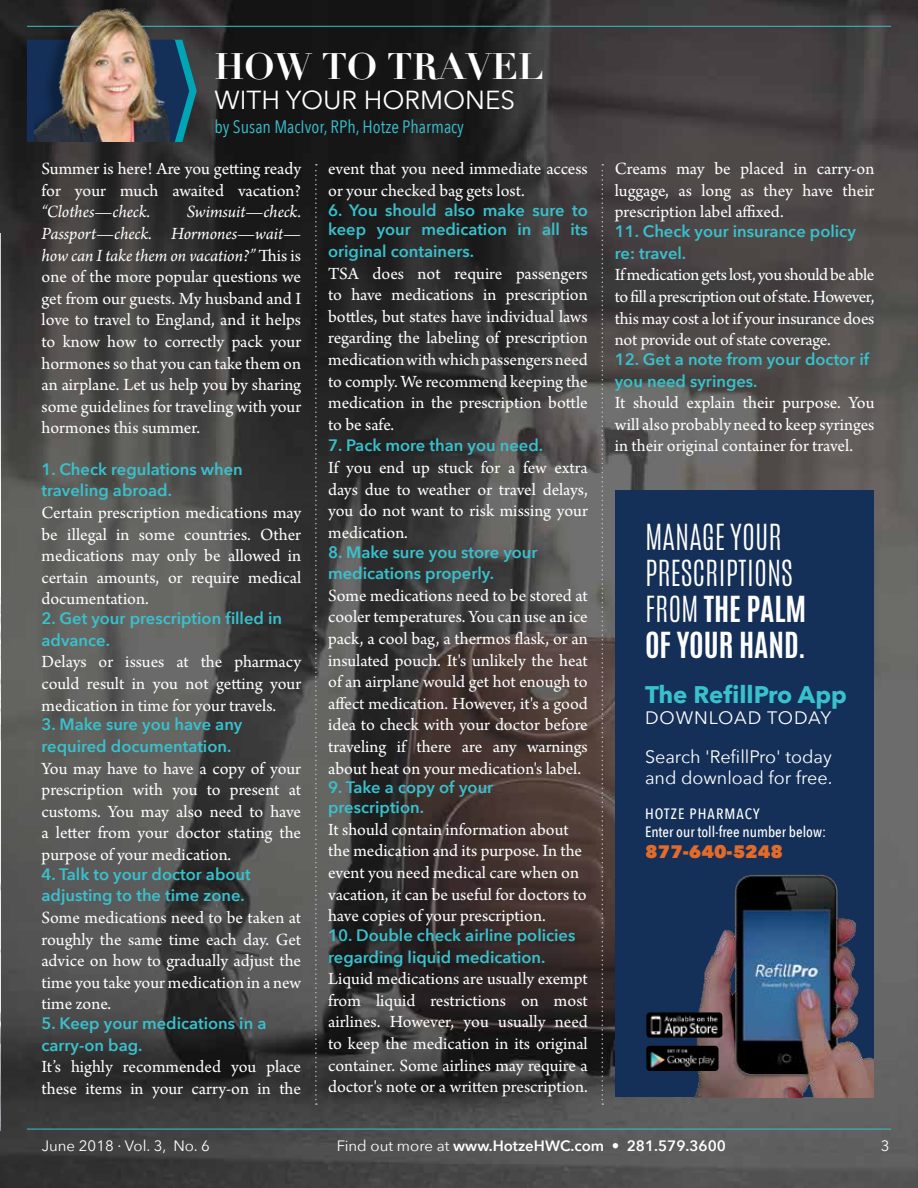
<style>
.page{position:relative;width:918px;height:1188px;background:#fff}
.page>*{position:absolute;margin:0;border:0;box-sizing:border-box;transform-origin:0 0}
.t1{font:700 36px "Didot";color:#fff}
.t2{font:300 30px/36px "Antonio";color:#fff}
.t3{font:25.95px "Avenir Next";color:#fff}
.t4{font:700 24px "Avenir Next";color:#39c1cd}
.t5{font:18px/21.6px "Arno Pro";color:#fff;text-align:justify}
.t6{font:18px/38.1px "Avenir Next";color:#fff}
.t7{font:18px "Avenir Next Condensed";color:#39c1cd}
.t8{font:italic 18px "Arno Pro";letter-spacing:-.005em;color:#fff}
.t9{font:800 18px "Avenir Next";color:#e16b2a}
.t10{font:600 16.5px/21.6px "Avenir Next";color:#39c1cd}
.t11{font:600 15px "Avenir Next";color:#fff}
.t12{font:500 15px/18px "Avenir Next Condensed";color:#fff}
.t13{font:15px "Avenir Next";color:#fff}
.s1{font-style:italic}
.s2{font-weight:700}
.s3{font-weight:400}
</style>
<div class="page">
<img style="left:0;top:0;width:918px;height:1188px">
<img style="left:0;top:233px;width:1px;height:898px">
<hr style="left:27px;top:1129px;width:864px;height:1px;background:#39c1cd">
<hr style="left:27px;top:26px;width:864px;height:1px;background:#39c1cd">
<svg style="left:315px;top:164px;width:2px;height:941px"></svg>
<svg style="left:602px;top:164px;width:1px;height:941px"></svg>
<svg style="left:27px;top:40px;width:170px;height:102px"></svg>
<img style="left:35px;top:0;width:146px;height:141px">
<div style="left:616px;top:490px;width:258px;height:607px;background:#143058"></div>
<img style="left:649px;top:874px;width:225px;height:223px">
<img style="left:646px;top:1046px;width:73px;height:25px">
<img style="left:646px;top:1012px;width:76px;height:26px">
<h1 class="t1" style="left:215px;top:44px;width:331px">HOW TO TRAVEL</h1>
<h3 class="t3" style="left:215px;top:78px;width:302px">WITH YOUR HORMONES</h3>
<p class="t7" style="left:215px;top:111px;width:251px">by Susan MacIvor, RPh, Hotze Pharmacy</p>
<p class="t5" style="left:42px;top:159px;width:261px">Summer is here! Are you getting ready for your much awaited vacation?</p>
<p class="t8" style="left:42px;top:202px;width:110px">“Clothes—check.</p>
<p class="t5" style="left:42px;top:202px;width:261px;text-indent:145px"><span class="s1">Swimsuit—check.<br>Passport—check. Hormones—wait— how can I take them on vacation?”</span> This is one of the more popular questions we get from our guests. My husband and I love to travel to England, and it helps to know how to correctly pack your hormones so that you can take them on an airplane. Let us help you by sharing some guidelines for traveling with your hormones this summer.</p>
<p class="t10" style="left:42px;top:458px;width:203px">1. Check regulations when traveling abroad.</p>
<p class="t5" style="left:42px;top:503px;width:261px">Certain prescription medications may be illegal in some countries. Other medications may only be allowed in certain amounts, or require medical documentation.</p>
<p class="t10" style="left:42px;top:607px;width:242px">2. Get your prescription filled in advance.</p>
<p class="t5" style="left:42px;top:652px;width:261px">Delays or issues at the pharmacy could result in you not getting your medication in time for your travels.</p>
<p class="t10" style="left:42px;top:713px;width:202px">3. Make sure you have any required documentation.</p>
<p class="t5" style="left:42px;top:758px;width:261px">You may have to have a copy of your prescription with you to present at customs. You may also need to have a letter from your doctor stating the purpose of your medication.</p>
<p class="t10" style="left:42px;top:863px;width:211px">4. Talk to your doctor about adjusting to the time zone.</p>
<p class="t5" style="left:42px;top:908px;width:261px">Some medications need to be taken at roughly the same time each day. Get advice on how to gradually adjust the time you take your medication in a new time zone.</p>
<p class="t10" style="left:42px;top:1012px;width:227px">5. Keep your medications in a carry-on bag.</p>
<p class="t5" style="left:42px;top:1057px;width:261px">It’s highly recommended you place these items in your carry-on in the</p>
<p class="t5" style="left:328px;top:159px;width:261px">event that you need immediate access or your checked bag gets lost.</p>
<p class="t10" style="left:328px;top:200px;width:261px;line-height:19.8px">6. You should also make sure to keep your medication in all its</p>
<p class="t10" style="left:328px;top:240px;width:148px">original containers.</p>
<p class="t5" style="left:328px;top:263px;width:261px">TSA does not require passengers to have medications in prescription bottles, but states have individual laws regarding the labeling of prescription medication with which passengers need to comply. We recommend keeping the medication in the prescription bottle to be safe.</p>
<p class="t10" style="left:328px;top:434px;width:216px">7. Pack more than you need.</p>
<p class="t5" style="left:328px;top:458px;width:261px">If you end up stuck for a few extra days due to weather or travel delays, you do not want to risk missing your medication.</p>
<p class="t10" style="left:328px;top:541px;width:211px">8. Make sure you store your medications properly.</p>
<p class="t5" style="left:328px;top:586px;width:261px">Some medications need to be stored at cooler temperatures. You can use an ice pack, a cool bag, a thermos flask, or an insulated pouch. It's unlikely the heat of an airplane would get hot enough to affect medication. However, it's a good idea to check with your doctor before traveling if there are any warnings about heat on your medication's label.</p>
<p class="t10" style="left:328px;top:777px;width:167px;line-height:19.8px">9. Take a copy of your prescription.</p>
<p class="t5" style="left:328px;top:820px;width:260px;text-align:left">It should contain information about the medication and its purpose. In the event you need medical care when on vacation, it can be useful for doctors to have copies of your prescription.</p>
<p class="t10" style="left:328px;top:924px;width:249px">10. Double check airline policies regarding liquid medication.</p>
<p class="t5" style="left:328px;top:969px;width:261px">Liquid medications are usually exempt from liquid restrictions on most airlines. However, you usually need to keep the medication in its original container. Some airlines may require a doctor's note or a written prescription.</p>
<p class="t5" style="left:615px;top:159px;width:261px">Creams may be placed in carry-on luggage, as long as they have their prescription label affixed.</p>
<p class="t10" style="left:615px;top:220px;width:242px">11. Check your insurance policy re: travel.</p>
<p class="t5" style="left:615px;top:265px;width:261px">If medication gets lost, you should be able to fill a prescription out of state. However, this may cost a lot if your insurance does not provide out of state coverage.</p>
<p class="t10" style="left:615px;top:348px;width:256px">12. Get a note from your doctor if you need syringes.</p>
<p class="t5" style="left:615px;top:393px;width:261px">It should explain their purpose. You will also probably need to keep syringes in their original container for travel.</p>
<h2 class="t2" style="left:645px;top:519px;width:163px">MANAGE YOUR<br>PRESCRIPTIONS<br>FROM <span class="s2">THE PALM<br>OF YOUR HAND.</span></h2>
<h3 class="t4" style="left:645px;top:674px;width:203px">The RefillPro App</h3>
<p class="t6" style="left:645px;top:698px;width:188px">DOWNLOAD TODAY<br>Search 'RefillPro' today</p>
<p class="t6" style="left:645px;top:758px;width:189px">and download for free.</p>
<p class="t12" style="left:645px;top:804px;width:183px">HOTZE PHARMACY<br>Enter our toll-free number below:</p>
<p class="t9" style="left:645px;top:841px;width:140px">877-640-5248</p>
<p class="t13" style="left:42px;top:1133px;width:169px">June 2018 · Vol. 3, No. 6</p>
<p class="t11" style="left:337px;top:1132px;width:391px"><span class="s3">Find out more at</span> www.HotzeHWC.com • 281.579.3600</p>
<p class="t13" style="left:881px;top:1133px;width:10px">3</p>
</div>
